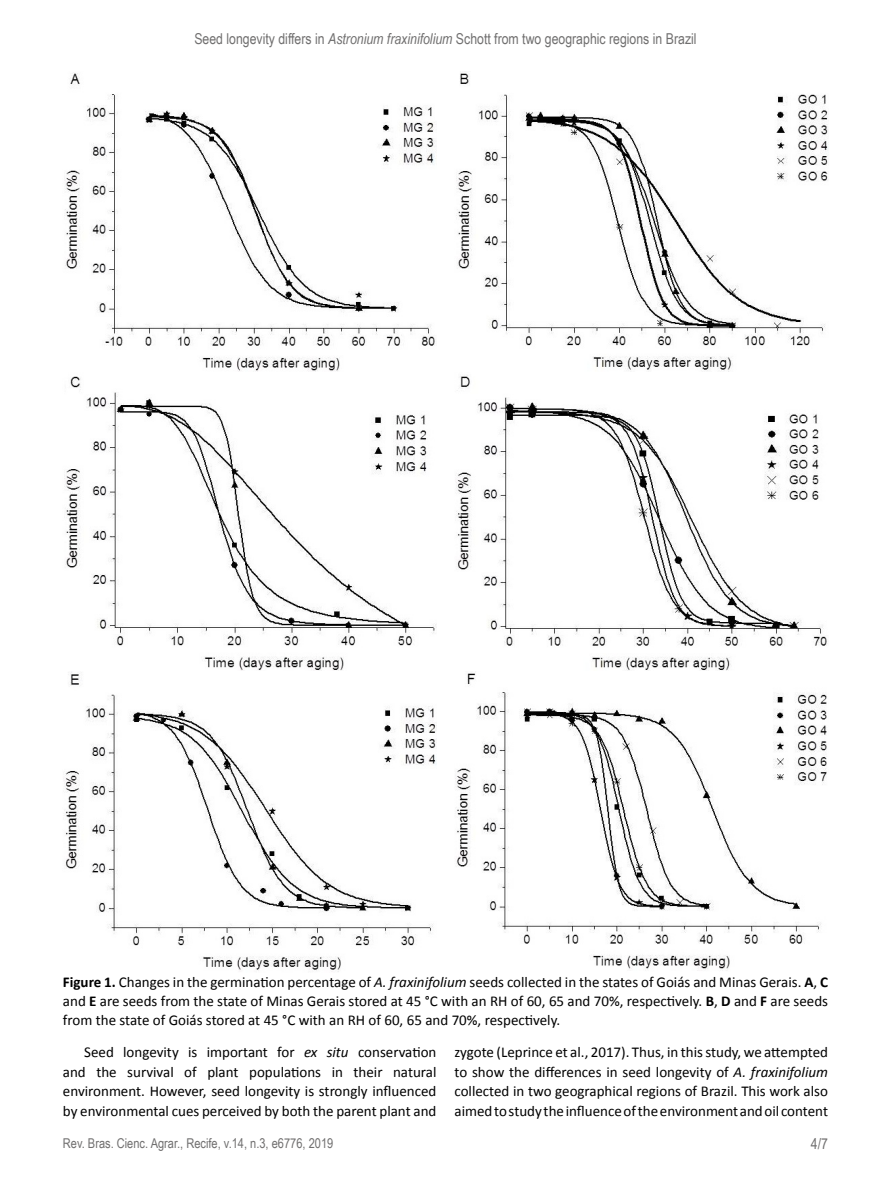
<style>
.page{position:relative;width:891px;height:1188px;background:#fff}
.page>*{position:absolute;margin:0;border:0;box-sizing:border-box;transform-origin:0 0}
.t1{font:15px/19.5px "Calibri";color:#000;text-align:justify}
.t2{font:15px "Arial Narrow";color:#706f6f}
.t3{font:13.5px "Arial Narrow";color:#706f6f}
.s1{font-style:italic}
.s2{font-weight:700}
</style>
<div class="page">
<img style="left:63px;top:73px;width:373px;height:899px">
<img style="left:455px;top:73px;width:373px;height:897px">
<p class="t2" style="left:194px;top:28px;width:504px">Seed longevity differs in <span class="s1">Astronium fraxinifolium</span> Schott from two geographic regions in Brazil</p>
<p class="t1" style="left:63px;top:973px;width:767px;line-height:18.8px"><span class="s2">Figure 1.</span> Changes in the germination percentage of <span class="s1">A. fraxinifolium</span> seeds collected in the states of Goiás and Minas Gerais. <span class="s2">A</span>, <span class="s2">C </span>and <span class="s2">E</span> are seeds from the state of Minas Gerais stored at 45 °C with an RH of 60, 65 and 70%, respectively. <span class="s2">B</span>, <span class="s2">D</span> and <span class="s2">F</span> are seeds from the state of Goiás stored at 45 °C with an RH of 60, 65 and 70%, respectively.</p>
<p class="t1" style="left:63px;top:1043px;width:375px;text-indent:21px">Seed longevity is important for <span class="s1">ex situ</span> conservation and the survival of plant populations in their natural environment. However, seed longevity is strongly influenced by environmental cues perceived by both the parent plant and</p>
<p class="t1" style="left:454px;top:1043px;width:375px">zygote (Leprince et al., 2017). Thus, in this study, we attempted to show the differences in seed longevity of <span class="s1">A. fraxinifolium </span>collected in two geographical regions of Brazil. This work also aimed to study the influence of the environment and oil content</p>
<p class="t3" style="left:63px;top:1134px;width:272px">Rev. Bras. Cienc. Agrar., Recife, v.14, n.3, e6776, 2019</p>
<p class="t2" style="left:811px;top:1133px;width:19px">4/7</p>
</div>
